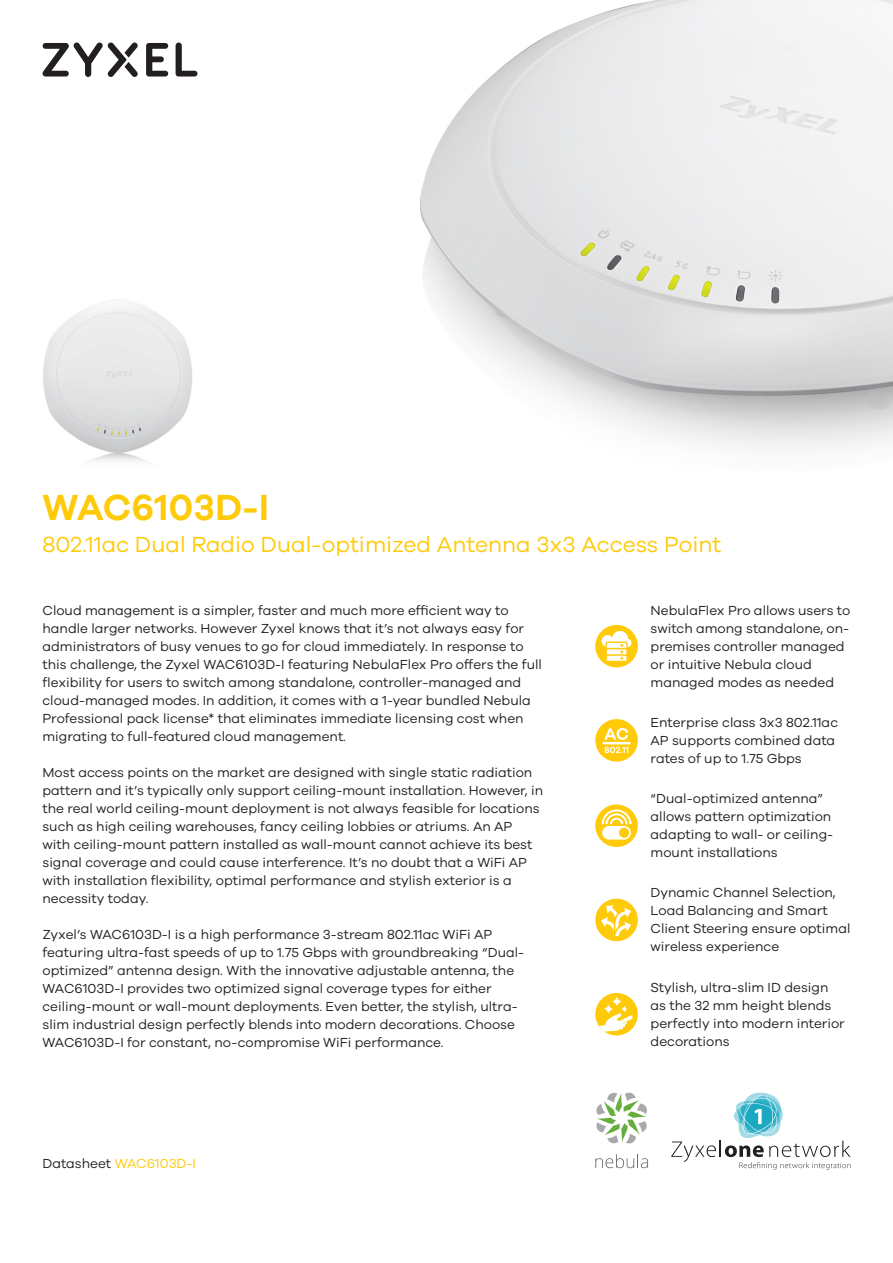
<style>
.page{position:relative;width:893px;height:1263px;background:#fff}
.page>*{position:absolute;margin:0;border:0;box-sizing:border-box;transform-origin:0 0}
.t1{font:600 37.5px "Galano Grotesque";color:#feca0a}
.t2{font:22.5px "Galano Grotesque";color:#feca0a}
.brand_2_0_intro_bene{font:13.5px/18px "Galano Grotesque";color:#231f20}
.brand_2_0_features{font:13.5px/18px "Galano Grotesque";color:#231f20}
.t3{font:13.5px "Galano Grotesque";color:#feca0a}
.s1{color:#231f20}
</style>
<div class="page">
<svg style="left:176px;top:43px;width:21px;height:34px"></svg>
<svg style="left:146px;top:43px;width:22px;height:34px"></svg>
<svg style="left:42px;top:42px;width:96px;height:35px"></svg>
<img style="left:420px;top:0;width:473px;height:448px">
<img style="left:43px;top:299px;width:150px;height:163px">
<svg style="left:595px;top:804px;width:43px;height:43px"></svg>
<svg style="left:602px;top:809px;width:30px;height:30px"></svg>
<div style="left:595px;top:719px;width:43px;height:43px;background:#feca0a;border-radius:50%"></div>
<hr style="left:603px;top:742px;width:28px;height:2px;background:#fff">
<svg style="left:604px;top:728px;width:24px;height:12px"></svg>
<svg style="left:604px;top:747px;width:24px;height:6px"></svg>
<div style="left:595px;top:899px;width:43px;height:42px;background:#feca0a;border-radius:50%"></div>
<svg style="left:601px;top:905px;width:30px;height:31px"></svg>
<div style="left:595px;top:993px;width:43px;height:42px;background:#feca0a;border-radius:50%"></div>
<svg style="left:612px;top:997px;width:10px;height:9px"></svg>
<svg style="left:599px;top:1004px;width:34px;height:28px"></svg>
<div style="left:595px;top:625px;width:43px;height:42px;background:#feca0a;border-radius:50%"></div>
<svg style="left:602px;top:631px;width:30px;height:30px"></svg>
<svg style="left:671px;top:1092px;width:179px;height:78px"></svg>
<svg style="left:595px;top:1154px;width:53px;height:14px"></svg>
<svg style="left:596px;top:1092px;width:51px;height:52px"></svg>
<p class="t1" style="left:43px;top:485px;width:228px">WAC6103D-I</p>
<p class="t2" style="left:43px;top:531px;width:680px">802.11ac Dual Radio Dual-optimized Antenna 3x3 Access Point</p>
<p class="brand_2_0_intro_bene" style="left:43px;top:601px;width:501px">Cloud management is a simpler, faster and much more efficient way to handle larger networks. However Zyxel knows that it’s not always easy for administrators of busy venues to go for cloud immediately. In response to this challenge, the Zyxel WAC6103D-I featuring NebulaFlex Pro offers the full flexibility for users to switch among standalone, controller-managed and cloud-managed modes. In addition, it comes with a 1-year bundled Nebula Professional pack license* that eliminates immediate licensing cost when migrating to full-featured cloud management.</p>
<p class="brand_2_0_intro_bene" style="left:43px;top:763px;width:502px">Most access points on the market are designed with single static radiation pattern and it’s typically only support ceiling-mount installation. However, in the real world ceiling-mount deployment is not always feasible for locations such as high ceiling warehouses, fancy ceiling lobbies or atriums. An AP with ceiling-mount pattern installed as wall-mount cannot achieve its best signal coverage and could cause interference. It’s no doubt that a WiFi AP with installation flexibility, optimal performance and stylish exterior is a necessity today.</p>
<p class="brand_2_0_intro_bene" style="left:43px;top:925px;width:483px">Zyxel’s WAC6103D-I is a high performance 3-stream 802.11ac WiFi AP featuring ultra-fast speeds of up to 1.75 Gbps with groundbreaking “Dual&shy;optimized” antenna design. With the innovative adjustable antenna, the WAC6103D-I provides two optimized signal coverage types for either ceiling-mount or wall-mount deployments. Even better, the stylish, ultra&shy;slim industrial design perfectly blends into modern decorations. Choose WAC6103D-I for constant, no-compromise WiFi performance.</p>
<p class="t3" style="left:43px;top:1155px;width:155px"><span class="s1">Datasheet</span> WAC6103D-I</p>
<p class="brand_2_0_features" style="left:651px;top:601px;width:201px">NebulaFlex Pro allows users to switch among standalone, on&shy;premises controller managed or intuitive Nebula cloud managed modes as needed</p>
<p class="brand_2_0_features" style="left:651px;top:713px;width:189px">Enterprise class 3x3 802.11ac<br>AP supports combined data rates of up to 1.75 Gbps</p>
<p class="brand_2_0_features" style="left:651px;top:789px;width:184px">“Dual-optimized antenna” allows pattern optimization adapting to wall- or ceiling&shy;mount installations</p>
<p class="brand_2_0_features" style="left:651px;top:883px;width:201px">Dynamic Channel Selection,<br>Load Balancing and Smart<br>Client Steering ensure optimal wireless experience</p>
<p class="brand_2_0_features" style="left:651px;top:978px;width:196px">Stylish, ultra-slim ID design as the 32 mm height blends perfectly into modern interior decorations</p>
</div>
